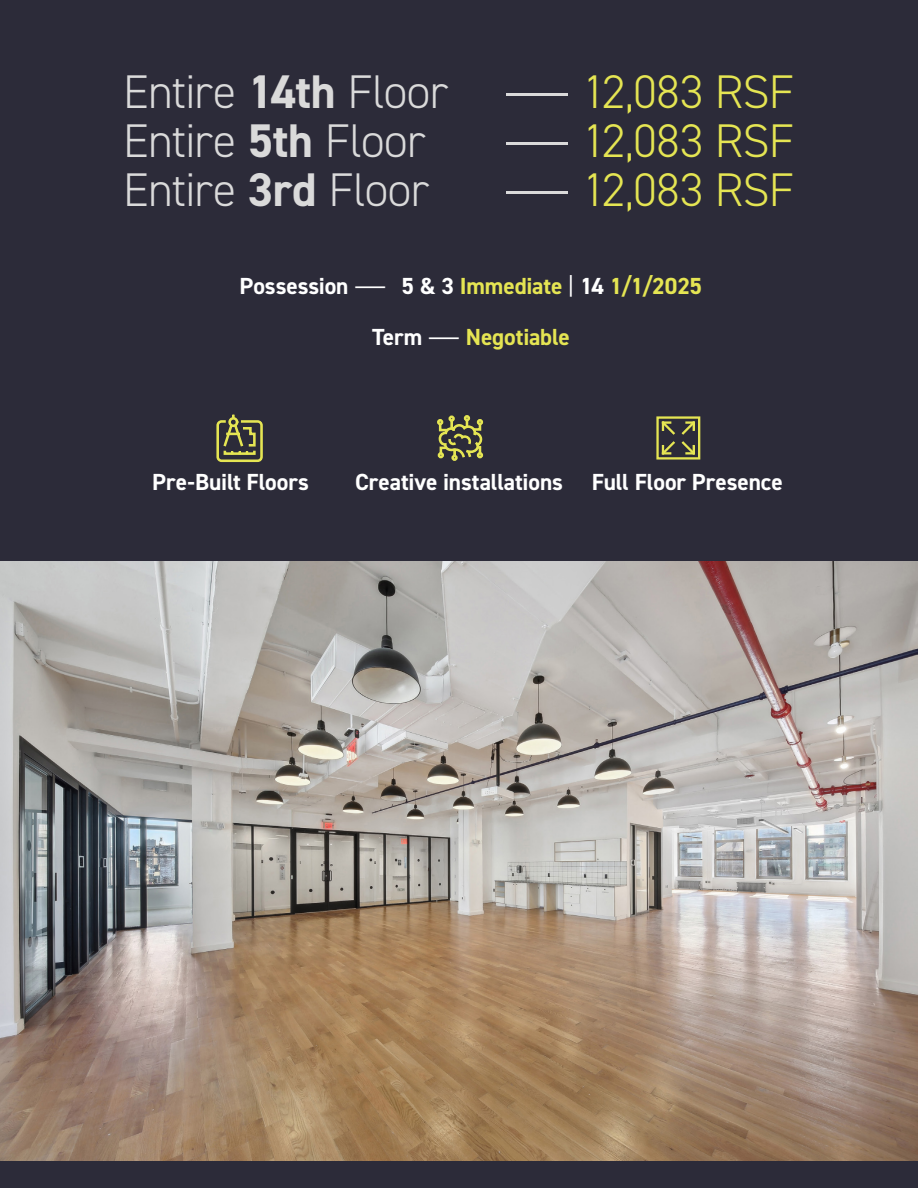
<style>
.page{position:relative;width:918px;height:1188px;background:#2c2b39}
.page>*{position:absolute;margin:0;border:0;box-sizing:border-box;transform-origin:0 0}
.t1{font:300 47.4px "DIN2014";letter-spacing:-.015em;color:#dadada}
.t2{font:300 47.4px "DIN2014";letter-spacing:-.01em;color:#e5e553}
.t3{font:700 23.4px "DIN2014";letter-spacing:-.005em;color:#fff}
.t4{font:700 23.4px "DIN2014";letter-spacing:-.005em;color:#e5e553}
.s1{font-weight:700}
.s2{color:#e5e553}
.s3{color:#dadada}
.s4{color:#fff}
.s5{font-weight:400;color:#fff}
</style>
<div class="page">
<svg style="left:656px;top:416px;width:45px;height:44px"></svg>
<svg style="left:216px;top:414px;width:47px;height:48px"></svg>
<svg style="left:437px;top:415px;width:47px;height:46px"></svg>
<img style="left:0;top:562px;width:918px;height:599px">
<p class="t1" style="left:123px;top:63px;width:672px">Entire <span class="s1">14th</span> Floor —<span class="s2">12,083 RSF</span></p>
<p class="t1" style="left:123px;top:112px;width:304px">Entire <span class="s1">5th</span> Floor</p>
<p class="t2" style="left:504px;top:112px;width:292px"><span class="s3">—</span>12,083 RSF</p>
<p class="t1" style="left:123px;top:161px;width:307px">Entire <span class="s1">3rd</span> Floor</p>
<p class="t2" style="left:504px;top:161px;width:292px"><span class="s3">—</span>12,083 RSF</p>
<p class="t4" style="left:240px;top:271px;width:464px"><span class="s4">Possession</span> <span class="s5">—</span> <span class="s4">5 &amp; 3</span> Immediate <span class="s5">|</span> <span class="s4">14</span> 1/1/2025</p>
<p class="t4" style="left:372px;top:321px;width:199px"><span class="s4">Term</span> <span class="s5">—</span>Negotiable</p>
<p class="t3" style="left:152px;top:467px;width:158px">Pre-Built Floors</p>
<p class="t3" style="left:355px;top:467px;width:209px">Creative installations</p>
<p class="t3" style="left:592px;top:467px;width:192px">Full Floor Presence</p>
</div>
